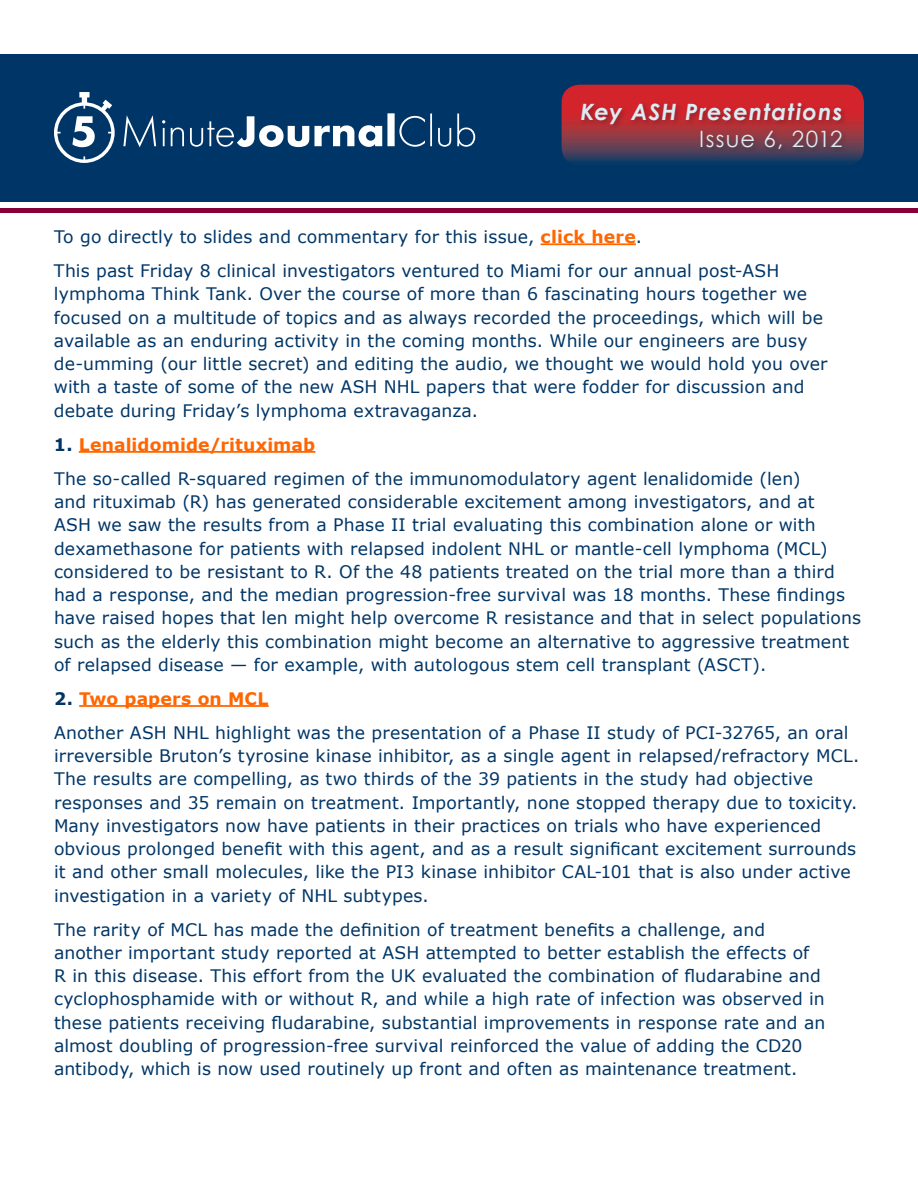
<style>
.page{position:relative;width:918px;height:1188px;background:#fff}
.page>*{position:absolute;margin:0;border:0;box-sizing:border-box;transform-origin:0 0}
.t1{font:italic 700 22.5px "Century Gothic";letter-spacing:.05em;color:#dcebf4}
.t2{font:22.5px "Century Gothic";letter-spacing:.05em;color:#dcebf4}
.t3{font:17.25px/23.2px "Verdana";letter-spacing:.005em;color:#003667}
.s1{font-weight:700;color:#f60}
.s2{font-weight:700}
</style>
<div class="page">
<div style="left:0;top:54px;width:918px;height:159px;background:#003667"></div>
<div style="left:0;top:203px;width:918px;height:10px;background:#860037"></div>
<div style="left:0;top:202px;width:918px;height:6px;background:#fff"></div>
<svg style="left:54px;top:92px;width:61px;height:71px"></svg>
<svg style="left:123px;top:115px;width:33px;height:32px"></svg>
<svg style="left:162px;top:120px;width:3px;height:26px"></svg>
<svg style="left:171px;top:128px;width:13px;height:18px"></svg>
<svg style="left:190px;top:116px;width:192px;height:31px"></svg>
<div style="left:387px;top:113px;width:8px;height:33px;background:#fff"></div>
<svg style="left:399px;top:116px;width:26px;height:31px"></svg>
<hr style="left:430px;top:114px;width:2px;height:32px;background:#fff">
<svg style="left:438px;top:128px;width:13px;height:19px"></svg>
<svg style="left:457px;top:114px;width:18px;height:33px"></svg>
<svg style="left:562px;top:85px;width:302px;height:77px;background:#9c2c3c"></svg>
<div style="left:578px;top:100px;width:272px;height:56px;background:#231f20;opacity:.4"></div>
<hr style="left:541px;top:243px;width:95px;height:2px;background:#f60">
<hr style="left:79px;top:451px;width:236px;height:2px;background:#f60">
<hr style="left:79px;top:705px;width:190px;height:2px;background:#f60">
<h1 class="t1" style="left:580px;top:97px;width:264px">Key ASH Presentations</h1>
<h1 class="t2" style="left:699px;top:125px;width:145px">Issue 6, 2012</h1>
<p class="t3" style="left:54px;top:220px;width:727px;line-height:34px">To go directly to slides and commentary for this issue, <span class="s1">click here</span>.<br>This past Friday 8 clinical investigators ventured to Miami for our annual post-ASH</p>
<p class="t3" style="left:54px;top:282px;width:775px">lymphoma Think Tank. Over the course of more than 6 fascinating hours together we focused on a multitude of topics and as always recorded the proceedings, which will be available as an enduring activity in the coming months. While our engineers are busy de-umming (our little secret) and editing the audio, we thought we would hold you over with a taste of some of the new ASH NHL papers that were fodder for discussion and debate during Friday’s lymphoma extravaganza.</p>
<p class="t3" style="left:54px;top:427px;width:748px;line-height:34px"><span class="s2">1.</span> <span class="s1">Lenalidomide/rituximab<br></span>The so-called R-squared regimen of the immunomodulatory agent lenalidomide (len)</p>
<p class="t3" style="left:54px;top:490px;width:809px">and rituximab (R) has generated considerable excitement among investigators, and at<br>ASH we saw the results from a Phase II trial evaluating this combination alone or with dexamethasone for patients with relapsed indolent NHL or mantle-cell lymphoma (MCL) considered to be resistant to R. Of the 48 patients treated on the trial more than a third had a response, and the median progression-free survival was 18 months. These findings have raised hopes that len might help overcome R resistance and that in select populations such as the elderly this combination might become an alternative to aggressive treatment of relapsed disease — for example, with autologous stem cell transplant (ASCT).</p>
<p class="t3" style="left:54px;top:681px;width:796px;line-height:34px"><span class="s2">2.</span> <span class="s1">Two papers on MCL<br></span>Another ASH NHL highlight was the presentation of a Phase II study of PCI-32765, an oral</p>
<p class="t3" style="left:54px;top:744px;width:807px">irreversible Bruton’s tyrosine kinase inhibitor, as a single agent in relapsed/refractory MCL.<br>The results are compelling, as two thirds of the 39 patients in the study had objective responses and 35 remain on treatment. Importantly, none stopped therapy due to toxicity.<br>Many investigators now have patients in their practices on trials who have experienced obvious prolonged benefit with this agent, and as a result significant excitement surrounds it and other small molecules, like the PI3 kinase inhibitor CAL-101 that is also under active investigation in a variety of NHL subtypes.</p>
<p class="t3" style="left:54px;top:918px;width:773px">The rarity of MCL has made the definition of treatment benefits a challenge, and another important study reported at ASH attempted to better establish the effects of R in this disease. This effort from the UK evaluated the combination of fludarabine and cyclophosphamide with or without R, and while a high rate of infection was observed in these patients receiving fludarabine, substantial improvements in response rate and an almost doubling of progression-free survival reinforced the value of adding the CD20 antibody, which is now used routinely up front and often as maintenance treatment.</p>
</div>
